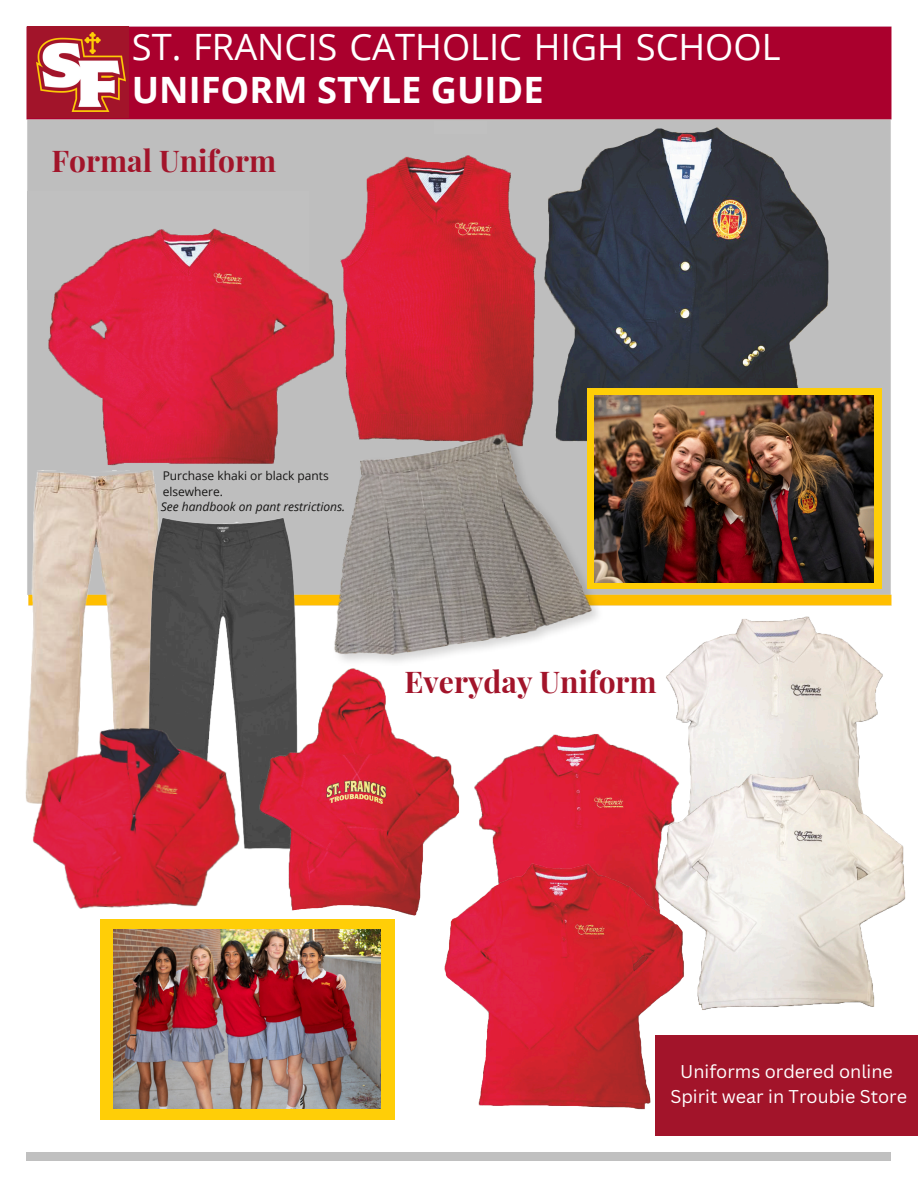
<style>
.page{position:relative;width:918px;height:1188px;background:#fff}
.page>*{position:absolute;margin:0;border:0;box-sizing:border-box;transform-origin:0 0}
.t1{font:36.3px/42.8px "Open Sans";color:#fff}
.t2{font:700 30px "Playfair Display";color:#a2142a}
.t3{font:18px/24.8px "Canva Sans";color:#fff;text-align:center}
.t4{font:12px/16px "Open Sans";color:#171615}
.t5{font:italic 12px "Open Sans";color:#171615}
.s1{font-weight:700}
</style>
<div class="page">
<div style="left:27px;top:1152px;width:864px;height:9px;background:#c0c0c0"></div>
<img style="left:26px;top:26px;width:866px;height:580px">
<img style="left:330px;top:154px;width:207px;height:259px">
<img style="left:537px;top:124px;width:325px;height:289px">
<img style="left:26px;top:471px;width:142px;height:232px">
<img style="left:300px;top:413px;width:302px;height:249px">
<img style="left:486px;top:734px;width:135px;height:130px">
<img style="left:621px;top:599px;width:271px;height:265px">
<img style="left:655px;top:767px;width:251px;height:243px">
<img style="left:444px;top:864px;width:243px;height:246px">
<div style="left:434px;top:121px;width:52px;height:13px;background:#c0c0c0"></div>
<div style="left:27px;top:192px;width:281px;height:98px;background:#c0c0c0"></div>
<img style="left:48px;top:216px;width:291px;height:265px">
<img style="left:141px;top:515px;width:177px;height:188px">
<img style="left:230px;top:663px;width:256px;height:256px">
<div style="left:27px;top:27px;width:101px;height:91px;background:#a2142a"></div>
<img style="left:37px;top:33px;width:89px;height:78px">
<div style="left:588px;top:388px;width:293px;height:201px;background:#ffce07"></div>
<img style="left:595px;top:395px;width:279px;height:187px">
<div style="left:100px;top:919px;width:294px;height:200px;background:#ffce07"></div>
<img style="left:114px;top:930px;width:266px;height:179px">
<img style="left:25px;top:703px;width:222px;height:228px">
<div style="left:655px;top:1036px;width:263px;height:100px;background:#a2142a"></div>
<p class="t1" style="left:132px;top:25px;width:650px">ST. FRANCIS CATHOLIC HIGH SCHOOL<br><span class="s1">UNIFORM STYLE GUIDE</span></p>
<p class="t2" style="left:51px;top:140px;width:226px">Formal Uniform</p>
<p class="t4" style="left:163px;top:468px;width:168px">Purchase khaki or black pants elsewhere.</p>
<p class="t5" style="left:161px;top:498px;width:186px">See handbook on pant restrictions.</p>
<h2 class="t2" style="left:405px;top:661px;width:254px">Everyday Uniform</h2>
<h4 class="t3" style="left:670px;top:1059px;width:238px">Uniforms ordered online<br>Spirit wear in Troubie Store</h4>
</div>
